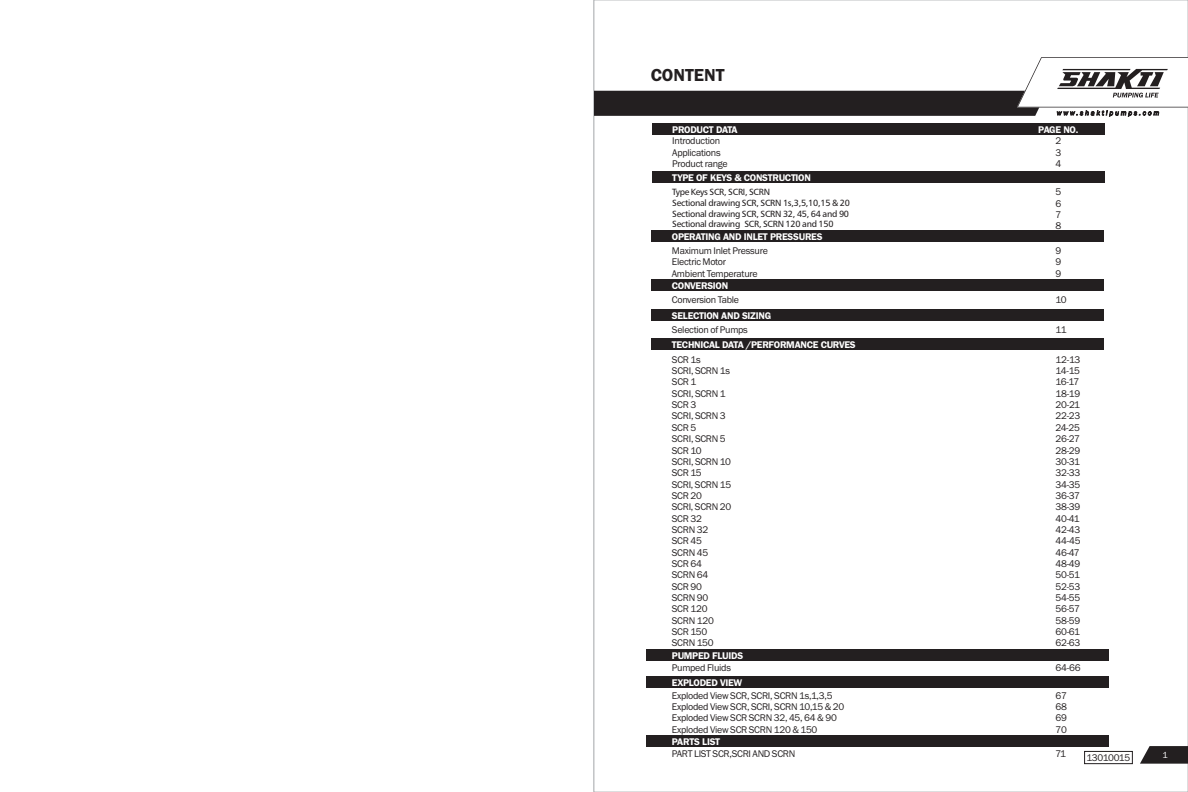
<style>
.page{position:relative;width:1188px;height:792px;background:#fff}
.page>*{position:absolute;margin:0;border:0;box-sizing:border-box;transform-origin:0 0}
.t1{font:600 18px "Franklin Gothic";color:#231f20}
.t2{font:10px/11.3px "Franklin Gothic";letter-spacing:-.025em;color:#231f20;text-align:justify}
.t3{font:600 10px "Franklin Gothic";letter-spacing:-.025em;color:#fff}
.t4{font:9px/10.9px "Humanist 777 BT Roman B";letter-spacing:-.03em;color:#231f20}
.t5{font:9px "Franklin Gothic";color:#fff}
.s1{font-weight:400}
</style>
<div class="page">
<svg style="left:594px;top:0;width:594px;height:792px"></svg>
<svg style="left:594px;top:57px;width:594px;height:62px"></svg>
<svg style="left:1140px;top:746px;width:48px;height:18px"></svg>
<div style="left:652px;top:124px;width:452px;height:11px;background:#231f20"></div>
<div style="left:652px;top:172px;width:452px;height:11px;background:#231f20"></div>
<div style="left:652px;top:230px;width:452px;height:12px;background:#231f20"></div>
<div style="left:652px;top:339px;width:452px;height:11px;background:#231f20"></div>
<div style="left:652px;top:310px;width:452px;height:11px;background:#231f20"></div>
<div style="left:652px;top:279px;width:452px;height:11px;background:#231f20"></div>
<div style="left:647px;top:736px;width:462px;height:11px;background:#231f20"></div>
<div style="left:647px;top:676px;width:462px;height:11px;background:#231f20"></div>
<div style="left:647px;top:650px;width:462px;height:11px;background:#231f20"></div>
<div style="left:1084px;top:751px;width:49px;height:13px;border:1px solid #231f20"></div>
<h1 class="t1" style="left:651px;top:68px;width:75px">CONTENT</h1>
<p class="t3" style="left:672px;top:126px;width:67px">PRODUCT DATA</p>
<p class="t3" style="left:1039px;top:126px;width:40px"><span class="s1">PA</span>G E NO.</p>
<p class="t2" style="left:672px;top:136px;width:57px;text-align:left">Introduction<br>Applications<br>Product range</p>
<p class="t2" style="left:1056px;top:136px;width:7px">2<br>3<br>4</p>
<p class="t3" style="left:672px;top:174px;width:140px">TYPE OF KEYS &amp; CONSTRUCTION</p>
<p class="t4" style="left:672px;top:187px;width:179px">Type Keys SCR, SCRI, SCRN<br>Sectional drawing SCR, SCRN 1s,3,5,10,15 &amp; 20<br>Sectional drawing SCR, SCRN 32, 45, 64 and 90<br>Sectional drawing SCR, SCRN 120 and 150</p>
<p class="t2" style="left:1056px;top:187px;width:7px">5<br>6<br>7<br>8</p>
<p class="t3" style="left:672px;top:233px;width:152px">OPERATING AND INLET PRESSURES</p>
<p class="t2" style="left:672px;top:246px;width:98px;text-align:left">Maximum Inlet Pressure<br>Electric Motor<br>Ambient Temperature</p>
<p class="t2" style="left:1056px;top:246px;width:7px">9<br>9<br>9</p>
<p class="t3" style="left:672px;top:282px;width:58px">CONVERSION</p>
<p class="t2" style="left:672px;top:295px;width:69px">Conversion Table</p>
<p class="t3" style="left:672px;top:312px;width:101px">SELECTION AND SIZING</p>
<p class="t2" style="left:672px;top:325px;width:78px">Selection of Pumps</p>
<p class="t3" style="left:672px;top:341px;width:185px">TECHNICAL DATA /PERFORMANCE CURVES</p>
<p class="t2" style="left:672px;top:355px;width:61px;text-align:left">SCR 1s<br>SCRI, SCRN 1s<br>SCR 1<br>SCRI, SCRN 1<br>SCR 3<br>SCRI, SCRN 3<br>SCR 5<br>SCRI, SCRN 5<br>SCR 10<br>SCRI, SCRN 10<br>SCR 15<br>SCRI, SCRN 15<br>SCR 20<br>SCRI, SCRN 20<br>SCR 32<br>SCRN 32<br>SCR 45<br>SCRN 45<br>SCR 64<br>SCRN 64<br>SCR 90<br>SCRN 90<br>SCR 120<br>SCRN 120<br>SCR 150<br>SCRN 150</p>
<p class="t3" style="left:672px;top:652px;width:73px">PUMPED FLUIDS</p>
<p class="t2" style="left:672px;top:663px;width:61px">Pumped Fluids</p>
<p class="t3" style="left:672px;top:679px;width:72px">EXPLODED VIEW</p>
<p class="t2" style="left:672px;top:690px;width:174px;text-align:left">Exploded View SCR, SCRI, SCRN 1s,1,3,5<br>Exploded View SCR, SCRI, SCRN 10,15 &amp; 20<br>Exploded View SCR SCRN 32, 45, 64 &amp; 90<br>Exploded View SCR SCRN 120 &amp; 150</p>
<p class="t2" style="left:1056px;top:295px;width:13px">10</p>
<p class="t2" style="left:1056px;top:325px;width:13px">11</p>
<p class="t2" style="left:1056px;top:355px;width:27px">12-13<br>14-15<br>16-17<br>18-19<br>20-21<br>22-23<br>24-25<br>26-27<br>28-29<br>30-31<br>32-33<br>34-35<br>36-37<br>38-39<br>40-41<br>42-43<br>44-45<br>46-47<br>48-49<br>50-51<br>52-53<br>54-55<br>56-57<br>58-59<br>60-61<br>62-63</p>
<p class="t2" style="left:1056px;top:663px;width:27px">64-66</p>
<p class="t2" style="left:1056px;top:690px;width:13px">67<br>68<br>69<br>70</p>
<p class="t3" style="left:672px;top:738px;width:50px">PARTS LIST</p>
<p class="t2" style="left:672px;top:749px;width:125px">PART LIST SCR,SCRI AND SCRN</p>
<p class="t2" style="left:1055px;top:749px;width:12px">71</p>
<p class="t2" style="left:1086px;top:753px;width:45px">13010015</p>
<p class="t5" style="left:1162px;top:752px;width:7px">1</p>
</div>
